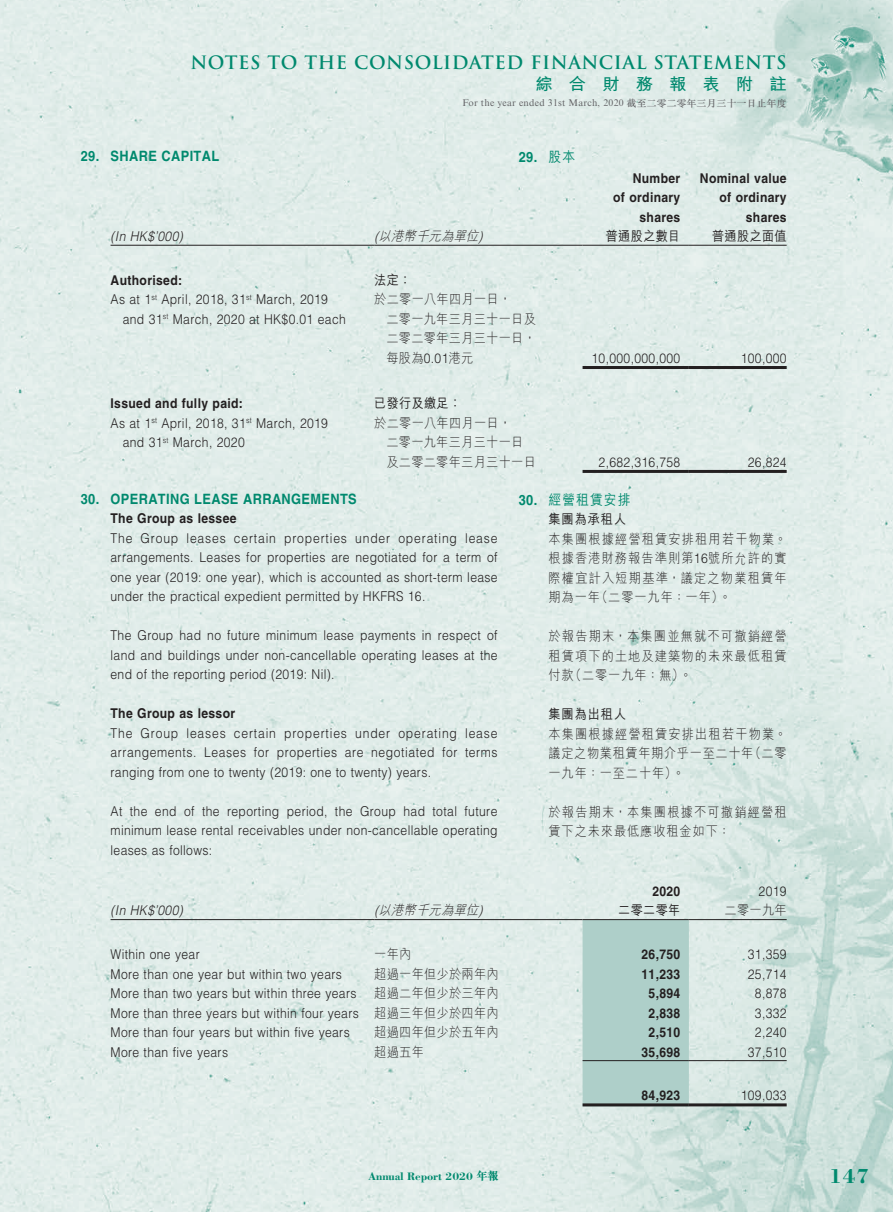
<style>
.page{position:relative;width:893px;height:1212px;background:#fff}
.page>*{position:absolute;margin:0;border:0;box-sizing:border-box;transform-origin:0 0}
.t1{font:700 21px "Bodoni Std";color:#00896e}
.t2{font:700 18px "Trajan Pro";letter-spacing:.03em;color:#00896e}
.t3{font:700 16.5px "M Hei HK";letter-spacing:.93em;color:#00896e;scale:1.05 1}
._01_H1{font:700 14.25px "Helvetica LT Std";letter-spacing:.03em;color:#00896e;scale:.9 1}
._001_H1_C{font:500 14.25px "M Hei HK";letter-spacing:.08em;color:#00896e;scale:.9 1}
._001_H1_C-2{font:700 14.25px "Helvetica LT Std";color:#00896e;scale:.9 1}
._00_txt{font:300 13.5px/19.5px "Helvetica LT Std";letter-spacing:.03em;color:#231f20;text-align:justify;scale:.9 1}
._50_Table_txt{font:300 13.5px/19.5px "Helvetica LT Std";letter-spacing:.03em;color:#231f20;scale:.9 1}
._000_txt_C{font:300 13.5px/19.5px "M Hei HK";letter-spacing:.095em;color:#231f20;text-align:justify;scale:.9 1}
._50_Table_txt-2{font:300 13.5px/19.5px "M Hei HK";letter-spacing:.03em;color:#231f20;scale:.9 1}
._50_Table_txt-3{font:700 13.5px "Helvetica LT Std";letter-spacing:.03em;color:#231f20;scale:.9 1}
._02_H2{font:700 13.5px "Helvetica LT Std";letter-spacing:.03em;color:#231f20;scale:.9 1}
._50_Table_txt-4{font:500 13.5px "M Hei HK";letter-spacing:.03em;color:#231f20;scale:.9 1}
._50_Table_txt-5{font:italic 300 13.5px "Helvetica LT Std";letter-spacing:.03em;color:#231f20;scale:.9 1}
._50_Table_txt-6{font:italic 300 13.5px "M Hei HK";color:#231f20;scale:.9 1}
._002_H2_C{font:500 13.5px "M Hei HK";letter-spacing:.08em;color:#231f20;scale:.9 1}
.t4{font:700 11.25px "Bodoni Std";color:#00896e}
.t5{font:9.75px "Times New Roman MT Std";letter-spacing:.025em;color:#636366}
.s1{font-family:"M Sung HK";font-weight:500}
.s2{font-family:"M Hei HK";font-weight:500}
.s3{font-family:"Helvetica LT Std"}
.s4{font-family:"Helvetica LT Std";font-weight:700}
.s5{font-family:"M Sung HK";font-weight:800}
</style>
<div class="page">
<img style="left:0;top:0;width:893px;height:1212px">
<hr style="left:111px;top:245px;width:263px;height:1px;background:#231f20">
<hr style="left:374px;top:245px;width:209px;height:1px;background:#231f20">
<hr style="left:583px;top:245px;width:106px;height:1px;background:#231f20">
<hr style="left:689px;top:245px;width:98px;height:1px;background:#231f20">
<hr style="left:583px;top:366px;width:106px;height:3px;background:#231f20">
<hr style="left:689px;top:366px;width:98px;height:3px;background:#231f20">
<hr style="left:583px;top:470px;width:106px;height:3px;background:#231f20">
<hr style="left:689px;top:470px;width:98px;height:3px;background:#231f20">
<div style="left:583px;top:920px;width:106px;height:183px;background:#aecfc9"></div>
<hr style="left:111px;top:919px;width:263px;height:1px;background:#231f20">
<hr style="left:374px;top:919px;width:209px;height:1px;background:#231f20">
<hr style="left:583px;top:919px;width:106px;height:1px;background:#231f20">
<hr style="left:689px;top:919px;width:98px;height:1px;background:#231f20">
<hr style="left:583px;top:1060px;width:106px;height:1px;background:#231f20">
<hr style="left:689px;top:1060px;width:98px;height:1px;background:#231f20">
<hr style="left:583px;top:1103px;width:106px;height:3px;background:#231f20">
<hr style="left:689px;top:1103px;width:98px;height:3px;background:#231f20">
<h2 class="t2" style="left:191px;top:51px;width:598px">NOTES TO THE CONSOLIDATED FINANCIAL STATEMENTS</h2>
<p class="t3" style="left:535px;top:72px;width:241px">綜合財務報表附註</p>
<p class="t5" style="left:462px;top:97px;width:326px">For the year ended 31st March, 2020 <span class="s1">截至二零二零年三月三十一日止年度</span></p>
<p class="_01_H1" style="left:81px;top:147px;width:155px">29. SHARE CAPITAL</p>
<p class="_001_H1_C-2" style="left:519px;top:148px;width:64px">29. <span class="s2">股本</span></p>
<p class="_50_Table_txt-3" style="left:633px;top:170px;width:54px">Number</p>
<p class="_50_Table_txt-3" style="left:613px;top:189px;width:76px">of ordinary</p>
<p class="_50_Table_txt-3" style="left:639px;top:209px;width:47px">shares</p>
<p class="_50_Table_txt-3" style="left:700px;top:170px;width:98px">Nominal value</p>
<p class="_50_Table_txt-3" style="left:719px;top:189px;width:76px">of ordinary</p>
<p class="_50_Table_txt-3" style="left:746px;top:209px;width:47px">shares</p>
<p class="_50_Table_txt-5" style="left:111px;top:228px;width:82px">(In HK$’000)</p>
<p class="_50_Table_txt-6" style="left:374px;top:227px;width:127px">(以港幣千元為單位)</p>
<p class="_50_Table_txt-4" style="left:606px;top:226px;width:84px">普通股之數目</p>
<p class="_50_Table_txt-4" style="left:712px;top:226px;width:84px">普通股之面值</p>
<p class="_50_Table_txt-3" style="left:111px;top:272px;width:81px">Authorised:</p>
<p class="_50_Table_txt-4" style="left:374px;top:270px;width:43px">法定：</p>
<p class="_50_Table_txt" style="left:123px;top:289px;width:249px;text-indent:-12px">As at 1<sup>st</sup> April, 2018, 31<sup>st</sup> March, 2019 and 31<sup>st</sup> March, 2020 at HK$0.01 each</p>
<p class="_50_Table_txt-2" style="left:386px;top:289px;width:168px;text-indent:-12px">於二零一八年四月一日，<br>二零一九年三月三十一日及二零二零年三月三十一日，每股為<span class="s3">0.01</span>港元</p>
<p class="_50_Table_txt" style="left:591px;top:348px;width:100px">10,000,000,000</p>
<p class="_50_Table_txt" style="left:741px;top:348px;width:53px">100,000</p>
<p class="_50_Table_txt-3" style="left:111px;top:395px;width:149px">Issued and fully paid:</p>
<p class="_50_Table_txt-4" style="left:374px;top:393px;width:98px">已發行及繳足：</p>
<p class="_50_Table_txt" style="left:123px;top:413px;width:230px;text-indent:-12px">As at 1<sup>st</sup> April, 2018, 31<sup>st</sup> March, 2019 and 31<sup>st</sup> March, 2020</p>
<p class="_50_Table_txt-2" style="left:386px;top:412px;width:168px;text-indent:-12px">於二零一八年四月一日，<br>二零一九年三月三十一日及二零二零年三月三十一日</p>
<p class="_50_Table_txt" style="left:599px;top:452px;width:92px">2,682,316,758</p>
<p class="_50_Table_txt" style="left:748px;top:452px;width:45px">26,824</p>
<p class="_01_H1" style="left:81px;top:490px;width:308px">30. OPERATING LEASE ARRANGEMENTS</p>
<p class="_02_H2" style="left:111px;top:510px;width:141px">The Group as lessee</p>
<p class="_00_txt" style="left:111px;top:528px;width:432px">The Group leases certain properties under operating lease arrangements. Leases for properties are negotiated for a term of one year (2019: one year), which is accounted as short-term lease under the practical expedient permitted by HKFRS 16.</p>
<p class="_00_txt" style="left:111px;top:625px;width:432px">The Group had no future minimum lease payments in respect of land and buildings under non-cancellable operating leases at the end of the reporting period (2019: Nil).</p>
<p class="_02_H2" style="left:111px;top:705px;width:140px">The Group as lessor</p>
<p class="_00_txt" style="left:111px;top:723px;width:432px">The Group leases certain properties under operating lease arrangements. Leases for properties are negotiated for terms ranging from one to twenty (2019: one to twenty) years.</p>
<p class="_00_txt" style="left:111px;top:801px;width:432px">At the end of the reporting period, the Group had total future minimum lease rental receivables under non-cancellable operating leases as follows:</p>
<p class="_001_H1_C" style="left:519px;top:490px;width:126px"><span class="s4">30.</span> 經營租賃安排</p>
<p class="_002_H2_C" style="left:549px;top:509px;width:88px">集團為承租人</p>
<p class="_000_txt_C" style="left:549px;top:528px;width:266px">本集團根據經營租賃安排租用若干物業。根據香港財務報告準則第<span class="s3">16</span>號所允許的實際權宜計入短期基準，議定之物業租賃年期為一年（二零一九年：一年）。</p>
<p class="_000_txt_C" style="left:549px;top:626px;width:266px">於報告期末，本集團並無就不可撤銷經營租賃項下的土地及建築物的未來最低租賃付款（二零一九年：無）。</p>
<p class="_002_H2_C" style="left:549px;top:704px;width:88px">集團為出租人</p>
<p class="_000_txt_C" style="left:549px;top:723px;width:266px">本集團根據經營租賃安排出租若干物業。議定之物業租賃年期介乎一至二十年（二零一九年：一至二十年）。</p>
<p class="_000_txt_C" style="left:549px;top:801px;width:266px">於報告期末，本集團根據不可撤銷經營租賃下之未來最低應收租金如下：</p>
<p class="_50_Table_txt-3" style="left:652px;top:883px;width:33px">2020</p>
<p class="_50_Table_txt" style="left:759px;top:881px;width:33px">2019</p>
<p class="_50_Table_txt-5" style="left:111px;top:902px;width:82px">(In HK$’000)</p>
<p class="_50_Table_txt-6" style="left:374px;top:901px;width:127px">(以港幣千元為單位)</p>
<p class="_50_Table_txt-4" style="left:618px;top:901px;width:71px">二零二零年</p>
<p class="_50_Table_txt-2" style="left:725px;top:900px;width:71px">二零一九年</p>
<p class="_50_Table_txt" style="left:111px;top:944px;width:101px">Within one year</p>
<p class="_50_Table_txt-2" style="left:374px;top:944px;width:43px">一年內</p>
<p class="_50_Table_txt-3" style="left:641px;top:946px;width:45px">26,750</p>
<p class="_50_Table_txt" style="left:748px;top:944px;width:45px">31,359</p>
<p class="_50_Table_txt" style="left:111px;top:964px;width:259px">More than one year but within two years</p>
<p class="_50_Table_txt-2" style="left:374px;top:963px;width:140px">超過一年但少於兩年內</p>
<p class="_50_Table_txt-3" style="left:641px;top:965px;width:45px">11,233</p>
<p class="_50_Table_txt" style="left:748px;top:964px;width:45px">25,714</p>
<p class="_50_Table_txt" style="left:111px;top:983px;width:275px">More than two years but within three years</p>
<p class="_50_Table_txt-2" style="left:374px;top:983px;width:140px">超過二年但少於三年內</p>
<p class="_50_Table_txt-3" style="left:649px;top:985px;width:37px">5,894</p>
<p class="_50_Table_txt" style="left:755px;top:983px;width:37px">8,878</p>
<p class="_50_Table_txt" style="left:111px;top:1003px;width:277px">More than three years but within four years</p>
<p class="_50_Table_txt-2" style="left:374px;top:1002px;width:140px">超過三年但少於四年內</p>
<p class="_50_Table_txt-3" style="left:649px;top:1004px;width:37px">2,838</p>
<p class="_50_Table_txt" style="left:755px;top:1003px;width:37px">3,332</p>
<p class="_50_Table_txt" style="left:111px;top:1022px;width:267px">More than four years but within five years</p>
<p class="_50_Table_txt-2" style="left:374px;top:1022px;width:140px">超過四年但少於五年內</p>
<p class="_50_Table_txt-3" style="left:649px;top:1024px;width:37px">2,510</p>
<p class="_50_Table_txt" style="left:755px;top:1022px;width:37px">2,240</p>
<p class="_50_Table_txt" style="left:111px;top:1042px;width:132px">More than five years</p>
<p class="_50_Table_txt-2" style="left:374px;top:1041px;width:57px">超過五年</p>
<p class="_50_Table_txt-3" style="left:641px;top:1043px;width:45px">35,698</p>
<p class="_50_Table_txt" style="left:748px;top:1042px;width:45px">37,510</p>
<p class="_50_Table_txt-3" style="left:641px;top:1087px;width:45px">84,923</p>
<p class="_50_Table_txt" style="left:741px;top:1085px;width:53px">109,033</p>
<p class="t4" style="left:369px;top:1169px;width:132px">Annual Report 2020 <span class="s5">年報</span></p>
<h1 class="t1" style="left:829px;top:1163px;width:41px">147</h1>
</div>
